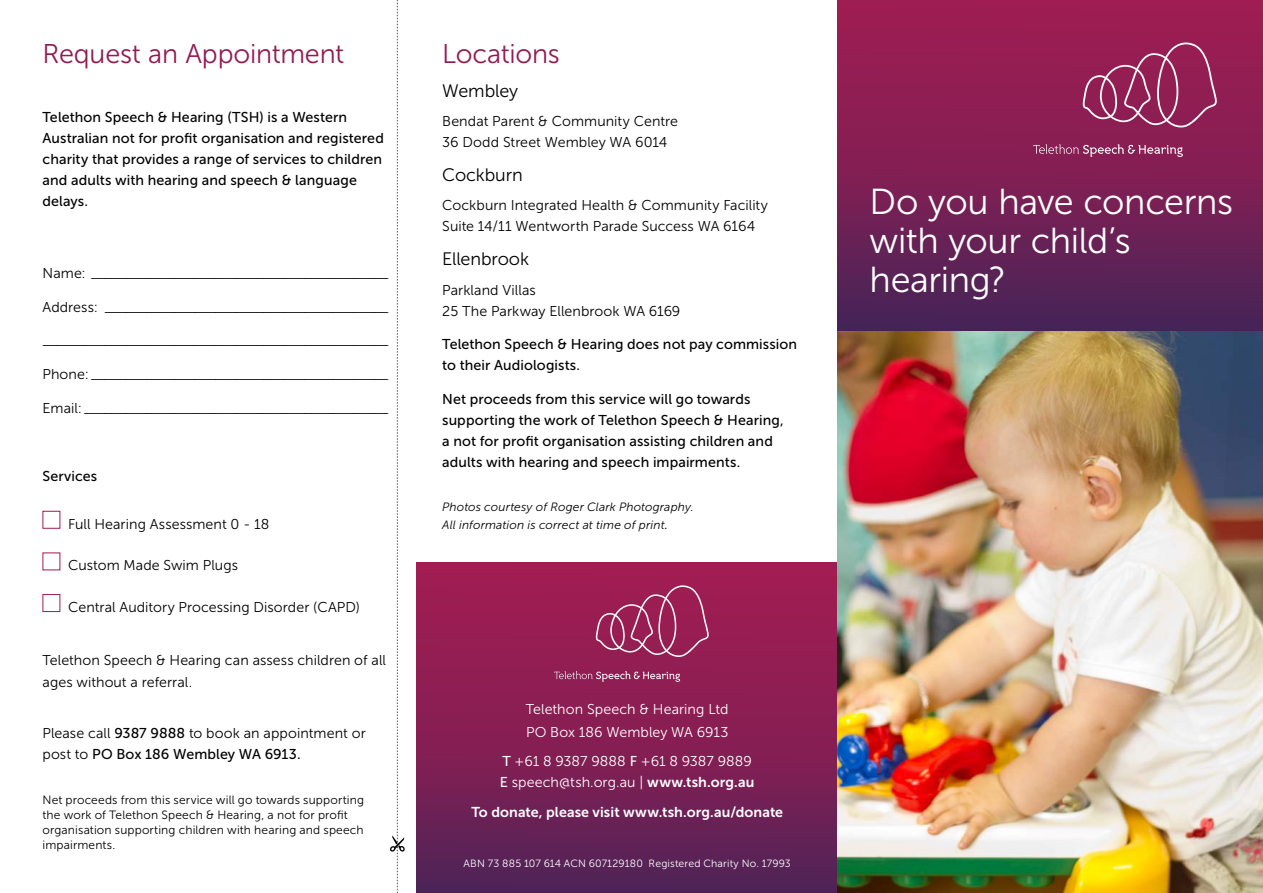
<style>
.page{position:relative;width:1263px;height:893px;background:#fff}
.page>*{position:absolute;margin:0;border:0;box-sizing:border-box;transform-origin:0 0}
.t1{font:36px/39px "Museo Sans 300";letter-spacing:-.01em;color:#fff}
.t2{font:27px "Museo Sans 300";letter-spacing:-.005em;color:#931a52}
.t3{font:18px "Museo Sans 300";letter-spacing:-.005em;color:#000}
.t4{font:14.25px/21px "Museo Sans 300";letter-spacing:.005em;color:#000}
.t5{font:14.25px/21px "Museo Sans 500";letter-spacing:.005em;color:#000}
.t6{font:14.25px/23.1px "Museo Sans 300";letter-spacing:.005em;color:#fff}
.t7{font:14.25px "Museo Sans 700";letter-spacing:.005em;color:#fff}
.t8{font:12px/15px "Museo Sans 300";letter-spacing:.01em;color:#000}
.t9{font:italic 12px/18px "Museo Sans 300";letter-spacing:.01em;color:#000}
.t10{font:10.5px "Museo Sans 300";letter-spacing:.015em;color:#fff}
.s1{font-family:"Museo Sans 500"}
.s2{font-family:"Museo Sans 300"}
.s3{font-size:14.25px}
.s4{font-family:"Museo Sans 700"}
</style>
<div class="page">
<svg style="left:837px;top:0;width:1px;height:562px"></svg>
<div style="left:43px;top:511px;width:17px;height:18px;border:1px solid #a01c51"></div>
<div style="left:43px;top:594px;width:17px;height:18px;border:1px solid #a01c51"></div>
<div style="left:417px;top:562px;width:431px;height:331px;background:linear-gradient(to bottom,#aa1c51,#592356)"></div>
<svg style="left:596px;top:585px;width:113px;height:72px;background:#a43564"></svg>
<svg style="left:554px;top:671px;width:126px;height:11px"></svg>
<img style="left:838px;top:331px;width:425px;height:562px">
<div style="left:838px;top:0;width:425px;height:331px;background:linear-gradient(to bottom,#a91c51,#4e2357)"></div>
<svg style="left:1083px;top:43px;width:134px;height:84px;background:#9d3665"></svg>
<svg style="left:1033px;top:144px;width:150px;height:13px;background:#9e4873"></svg>
<svg style="left:390px;top:0;width:15px;height:893px"></svg>
<h2 class="t2" style="left:43px;top:39px;width:303px">Request an Appointment</h2>
<p class="t5" style="left:43px;top:107px;width:343px">Telethon Speech &amp; Hearing (TSH) is a Western Australian not for profit organisation and registered charity that provides a range of services to children and adults with hearing and speech &amp; language delays.</p>
<p class="t4" style="left:43px;top:263px;width:348px">Name: ___________________________________________</p>
<p class="t4" style="left:43px;top:296px;width:348px">Address: _________________________________________</p>
<p class="t4" style="left:43px;top:330px;width:348px">__________________________________________________</p>
<p class="t4" style="left:43px;top:364px;width:348px">Phone: ___________________________________________</p>
<p class="t4" style="left:43px;top:398px;width:348px">Email: ____________________________________________</p>
<p class="t5" style="left:43px;top:465px;width:56px">Services</p>
<p class="t4" style="left:68px;top:513px;width:203px">Full Hearing Assessment 0 - 18</p>
<p class="t4" style="left:68px;top:555px;width:171px">Custom Made Swim Plugs</p>
<p class="t4" style="left:68px;top:597px;width:293px">Central Auditory Processing Disorder (CAPD)</p>
<p class="t4" style="left:43px;top:649px;width:345px;line-height:22.5px">Telethon Speech &amp; Hearing can assess children of all ages without a referral.</p>
<p class="t4" style="left:43px;top:723px;width:325px">Please call <span class="s1">9387 9888</span> to book an appointment or</p>
<p class="t5" style="left:43px;top:744px;width:260px"><span class="s2">post to</span> PO Box 186 Wembley WA 6913.</p>
<p class="t8" style="left:43px;top:792px;width:323px">Net proceeds from this service will go towards supporting the work of Telethon Speech &amp; Hearing, a not for profit organisation supporting children with hearing and speech impairments.</p>
<h2 class="t2" style="left:442px;top:39px;width:119px">Locations</h2>
<p class="t3" style="left:442px;top:81px;width:77px">Wembley</p>
<p class="t4" style="left:442px;top:111px;width:237px">Bendat Parent &amp; Community Centre<br>36 Dodd Street Wembley WA 6014</p>
<p class="t3" style="left:442px;top:165px;width:82px">Cockburn</p>
<p class="t4" style="left:442px;top:195px;width:327px">Cockburn Integrated Health &amp; Community Facility<br>Suite 14/11 Wentworth Parade Success WA 6164</p>
<p class="t3" style="left:442px;top:249px;width:88px">Ellenbrook</p>
<p class="t4" style="left:442px;top:279px;width:240px">Parkland Villas<br>25 The Parkway Ellenbrook WA 6169</p>
<p class="t5" style="left:442px;top:334px;width:356px">Telethon Speech &amp; Hearing does not pay commission to their Audiologists.</p>
<p class="t5" style="left:442px;top:389px;width:343px">Net proceeds from this service will go towards supporting the work of Telethon Speech &amp; Hearing, a not for profit organisation assisting children and adults with hearing and speech impairments.</p>
<p class="t9" style="left:442px;top:498px;width:253px">Photos courtesy of Roger Clark Photography.<br>All information is correct at time of print<span class="s3">.</span></p>
<p class="t6" style="left:526px;top:697px;width:204px">Telethon Speech &amp; Hearing Ltd<br>PO Box 186 Wembley WA 6913</p>
<p class="t6" style="left:500px;top:751px;width:256px;line-height:21px"><span class="s1">T</span> +61 8 9387 9888 <span class="s1">F</span> +61 8 9387 9889<br><span class="s1">E</span> speech@tsh.org.au | <span class="s4">www.tsh.org.au</span></p>
<p class="t7" style="left:471px;top:804px;width:313px">To donate, please visit www.tsh.org.au/donate</p>
<p class="t10" style="left:464px;top:858px;width:329px">ABN 73 885 107 614 ACN 607129180 Registered Charity No. 17993</p>
<h1 class="t1" style="left:870px;top:182px;width:365px">Do you have concerns with your child’s hearing?</h1>
</div>
